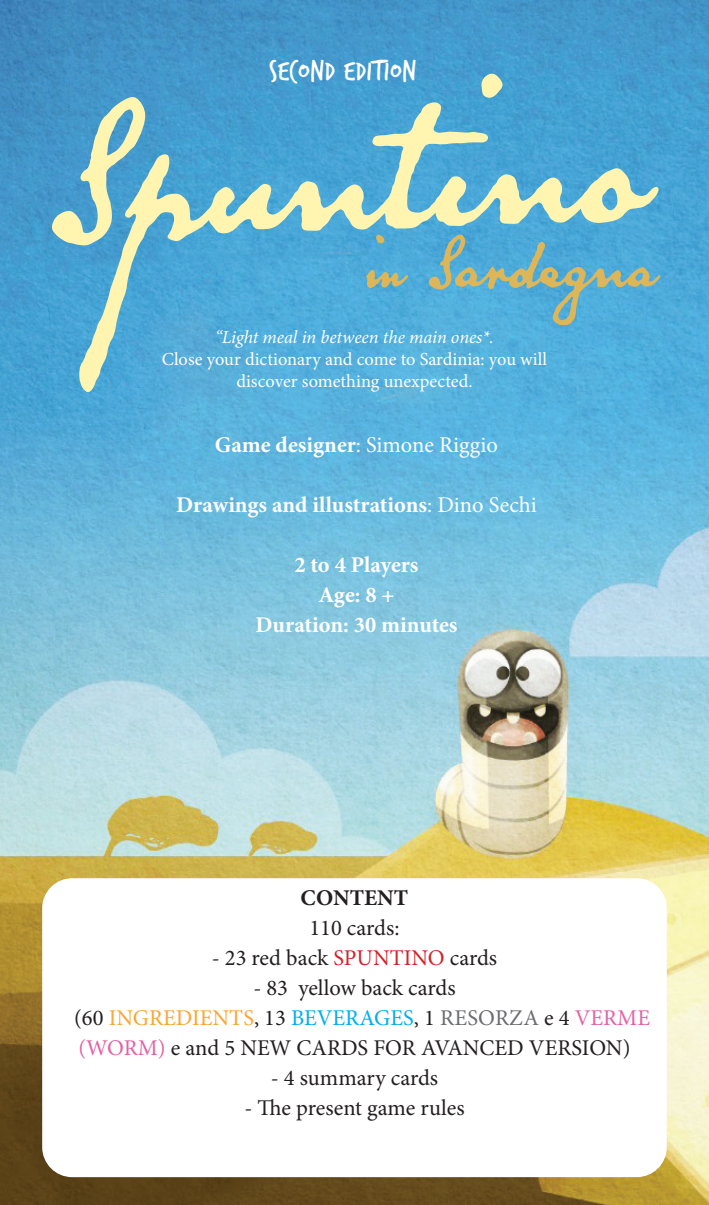
<style>
.page{position:relative;width:709px;height:1205px;background:#fff}
.page>*{position:absolute;margin:0;border:0;box-sizing:border-box;transform-origin:0 0}
.t1{font:700 208.75px "Old Man Eloquent";color:#fff5b0}
.t2{font:700 78.5px "Old Man Eloquent";color:#ddb659}
.t3{font:30px "Trash Hand";letter-spacing:.02em;color:#fff}
.t4{font:22.5px/30px "Minion Pro";color:#231f20}
.t5{font:700 22.5px "Minion Pro";color:#fff}
.t6{font:22.5px "Minion Pro";letter-spacing:.005em;color:#fff}
.t7{font:700 22.5px "Minion Pro";color:#231f20}
.t8{font:18.25px/22px "Minion Pro";color:#fff;text-align:center}
.t9{font:italic 18.25px "Minion Pro";letter-spacing:-.005em;color:#fff}
.s1{font-weight:700}
.s2{font-weight:400}
.s3{color:#d1232a}
.s4{color:#faa633}
.s5{color:#00aeef}
.s6{color:#6c6d70}
.s7{color:#e362a5}
</style>
<div class="page">
<img style="left:0;top:0;width:709px;height:1205px">
<div style="left:42px;top:878px;width:624px;height:299px;background:#fff;border-radius:30px"></div>
<p class="t3" style="left:269px;top:57px;width:149px">SECOND EDITION</p>
<p class="t1" style="left:50px;top:39px;width:595px;rotate:-2deg">Spuntino</p>
<p class="t2" style="left:365px;top:212px;width:293px">in Sardegna</p>
<p class="t9" style="left:215px;top:324px;width:280px">“Light meal in between the main ones*.</p>
<p class="t8" style="left:162px;top:348px;width:387px">Close your dictionary and come to Sardinia: you will discover something unexpected.</p>
<p class="t6" style="left:215px;top:429px;width:284px"><span class="s1">Game designer</span>: Simone Riggio</p>
<p class="t5" style="left:176px;top:489px;width:362px">Drawings and illustrations<span class="s2">: Dino Sechi</span></p>
<p class="t5" style="left:294px;top:549px;width:125px">2 to 4 Players</p>
<p class="t5" style="left:318px;top:579px;width:78px">Age: 8 +</p>
<p class="t5" style="left:255px;top:609px;width:204px">Duration: 30 minutes</p>
<p class="t7" style="left:301px;top:882px;width:109px">CONTENT</p>
<p class="t4" style="left:309px;top:913px;width:92px">110 cards:</p>
<p class="t4" style="left:212px;top:943px;width:287px">- 23 red back <span class="s3">SPUNTINO</span> cards</p>
<p class="t4" style="left:253px;top:973px;width:204px">- 83 yellow back cards</p>
<p class="t4" style="left:74px;top:1003px;width:577px">(60 <span class="s4">INGREDIENTS</span>, 13 <span class="s5">BEVERAGES</span>, 1 <span class="s6">RESORZA</span> e 4 <span class="s7">VERME (WORM)</span> e and 5 NEW CARDS FOR AVANCED VERSION)</p>
<p class="t4" style="left:271px;top:1063px;width:169px">- 4 summary cards</p>
<p class="t4" style="left:244px;top:1093px;width:222px">- The present game rules</p>
</div>
